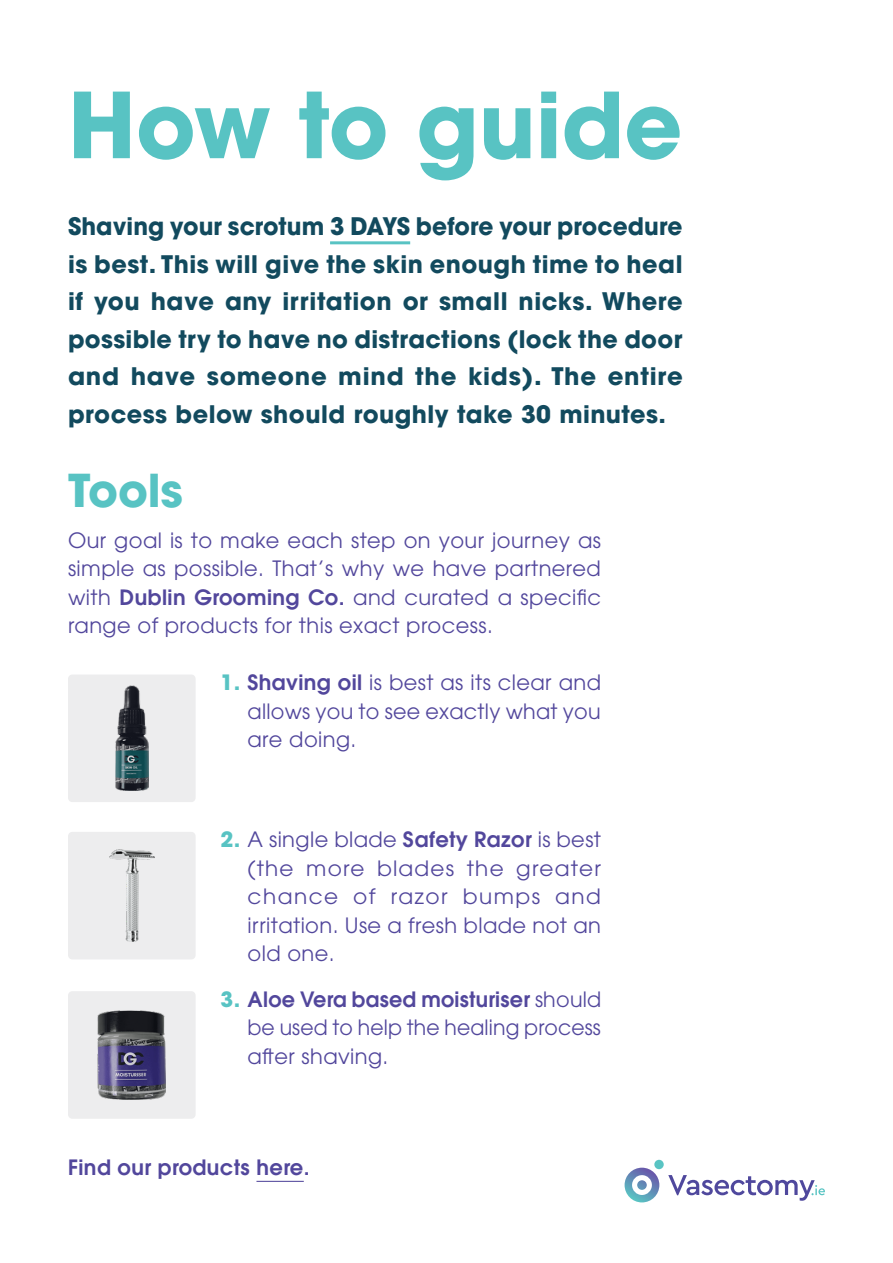
<style>
.page{position:relative;width:893px;height:1263px;background:#fff}
.page>*{position:absolute;margin:0;border:0;box-sizing:border-box;transform-origin:0 0}
.t1{font:700 90px "ITC Avant Garde Std";color:#58c3c3}
.t2{font:700 45px "ITC Avant Garde Std";letter-spacing:-.005em;color:#58c3c3}
.t3{font:700 24px/37.5px "ITC Avant Garde Std";letter-spacing:.02em;color:#124a5e;text-align:justify}
.t4{font:21px/28.5px "ITC Avant Garde Std";letter-spacing:.02em;color:#52479c;text-align:justify}
.t5{font:600 21px "ITC Avant Garde Std";letter-spacing:.02em;color:#52479c}
.s1{font-weight:600}
.s2{font-weight:700;color:#58c3c3}
</style>
<div class="page">
<hr style="left:330px;top:241px;width:80px;height:3px;background:#58c3c3">
<svg style="left:668px;top:1175px;width:157px;height:26px"></svg>
<div style="left:654px;top:1160px;width:10px;height:9px;background:#59c4c3;border-radius:50%"></div>
<svg style="left:625px;top:1168px;width:34px;height:34px"></svg>
<hr style="left:256px;top:1181px;width:48px;height:1px;background:#52479c">
<div style="left:68px;top:832px;width:128px;height:127px;background:#ededee;border-radius:4px"></div>
<img style="left:109px;top:850px;width:46px;height:91px">
<div style="left:68px;top:674px;width:128px;height:128px;background:#ededee;border-radius:4px"></div>
<img style="left:116px;top:686px;width:32px;height:105px">
<div style="left:68px;top:991px;width:128px;height:128px;background:#ededee;border-radius:4px"></div>
<img style="left:98px;top:1010px;width:68px;height:89px">
<h1 class="t1" style="left:68px;top:65px;width:616px">How to guide</h1>
<p class="t3" style="left:68px;top:207px;width:616px">Shaving your scrotum 3 DAYS before your procedure is best. This will give the skin enough time to heal if you have any irritation or small nicks. Where possible try to have no distractions (lock the door and have someone mind the kids). The entire process below should roughly take 30 minutes.</p>
<h2 class="t2" style="left:68px;top:460px;width:117px">Tools</h2>
<p class="t4" style="left:68px;top:526px;width:534px">Our goal is to make each step on your journey as simple as possible. That’s why we have partnered with <span class="s1">Dublin Grooming Co.</span> and curated a specific range of products for this exact process.</p>
<p class="t4" style="left:248px;top:668px;width:355px;text-indent:-27px"><span class="s2">1.</span> <span class="s1">Shaving oil</span> is best as its clear and allows you to see exactly what you are doing.</p>
<p class="t4" style="left:248px;top:825px;width:355px;text-indent:-27px"><span class="s2">2.</span> A single blade <span class="s1">Safety Razor</span> is best (the more blades the greater chance of razor bumps and irritation. Use a fresh blade not an old one.</p>
<p class="t4" style="left:248px;top:984px;width:355px;text-indent:-27px"><span class="s2">3.</span> <span class="s1">Aloe Vera based moisturiser</span> should be used to help the healing process after shaving.</p>
<p class="t5" style="left:68px;top:1154px;width:243px">Find our products here.</p>
</div>
